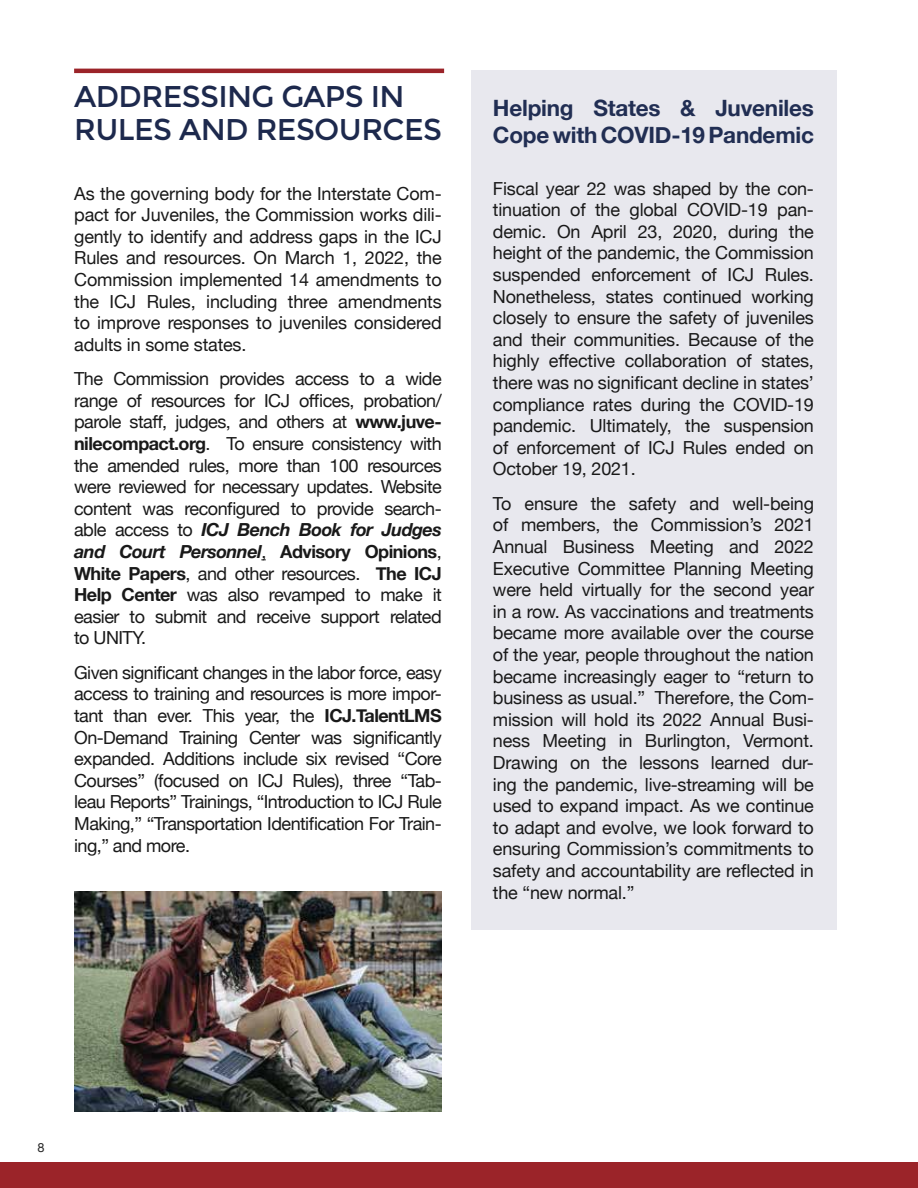
<style>
.page{position:relative;width:918px;height:1188px;background:#fff}
.page>*{position:absolute;margin:0;border:0;box-sizing:border-box;transform-origin:0 0}
.t1{font:30px/32.8px "Montserrat";letter-spacing:-.02em;color:#1d294d}
.t2{font:700 22.5px/27px "Helvetica Neue";letter-spacing:-.01em;color:#212e53}
.t3{font:18px/21.6px "Helvetica Neue";letter-spacing:-.01em;color:#191919;text-align:justify}
.t4{font:12.75px "Helvetica Neue";color:#292929}
.s1{font-weight:700}
.s2{font-weight:700;font-style:italic}
</style>
<div class="page">
<div style="left:472px;top:70px;width:365px;height:859px;background:#e8e8ee"></div>
<div style="left:0;top:1162px;width:918px;height:26px;background:#9b2429"></div>
<hr style="left:74px;top:69px;width:370px;height:4px;background:#9b2429">
<img style="left:74px;top:892px;width:368px;height:219px">
<h1 class="t1" style="left:74px;top:80px;width:369px">ADDRESSING GAPS IN<br>RULES AND RESOURCES</h1>
<p class="t3" style="left:74px;top:184px;width:369px">As the governing body for the Interstate Com&shy;pact for Juveniles, the Commission works dili&shy;gently to identify and address gaps in the ICJ Rules and resources. On March 1, 2022, the Commission implemented 14 amendments to the ICJ Rules, including three amendments to improve responses to juveniles considered adults in some states.</p>
<p class="t3" style="left:74px;top:369px;width:369px">The Commission provides access to a wide range of resources for ICJ offices, probation/ parole staff, judges, and others at <span class="s1">www.juve&shy;nilecompact.org</span>. To ensure consistency with the amended rules, more than 100 resources were reviewed for necessary updates. Website content was reconfigured to provide search&shy;able access to <span class="s2">ICJ Bench Book for Judges and Court Personnel</span>, <span class="s1">Advisory Opinions</span>, <span class="s1">White Papers</span>, and other resources. <span class="s1">The ICJ Help Center</span> was also revamped to make it easier to submit and receive support related to UNITY.</p>
<p class="t3" style="left:74px;top:663px;width:369px">Given significant changes in the labor force, easy access to training and resources is more impor&shy;tant than ever. This year, the <span class="s1">ICJ.TalentLMS </span>On-Demand Training Center was significantly expanded. Additions include six revised “Core Courses” (focused on ICJ Rules), three “Tab&shy;leau Reports” Trainings, “Introduction to ICJ Rule Making,” “Transportation Identification For Train&shy;ing,” and more.</p>
<p class="t2" style="left:493px;top:95px;width:323px">Helping States &amp; Juveniles<br>Cope with COVID-19 Pandemic</p>
<p class="t3" style="left:493px;top:178px;width:323px">Fiscal year 22 was shaped by the con&shy;tinuation of the global COVID-19 pan&shy;demic. On April 23, 2020, during the height of the pandemic, the Commission suspended enforcement of ICJ Rules.<br>Nonetheless, states continued working closely to ensure the safety of juveniles and their communities. Because of the highly effective collaboration of states, there was no significant decline in states’ compliance rates during the COVID-19 pandemic. Ultimately, the suspension of enforcement of ICJ Rules ended on October 19, 2021.</p>
<p class="t3" style="left:493px;top:494px;width:323px">To ensure the safety and well-being of members, the Commission’s 2021<br>Annual Business Meeting and 2022<br>Executive Committee Planning Meeting were held virtually for the second year in a row. As vaccinations and treatments became more available over the course of the year, people throughout the nation became increasingly eager to “return to business as usual.” Therefore, the Com&shy;mission will hold its 2022 Annual Busi&shy;ness Meeting in Burlington, Vermont.<br>Drawing on the lessons learned dur&shy;ing the pandemic, live-streaming will be used to expand impact. As we continue to adapt and evolve, we look forward to ensuring Commission’s commitments to safety and accountability are reflected in the “new normal.”</p>
<p class="t4" style="left:38px;top:1138px;width:9px">8</p>
</div>
